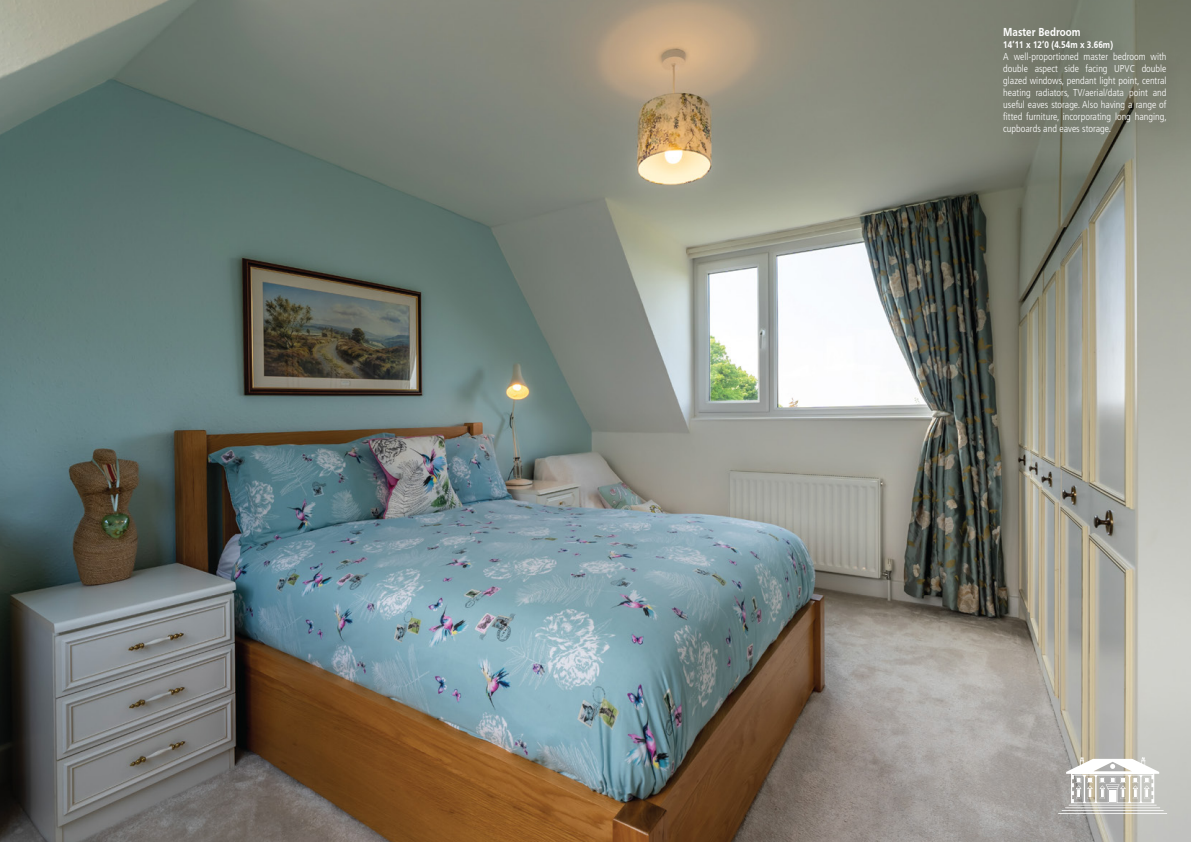
<style>
.page{position:relative;width:1191px;height:842px;background:#fff}
.page>*{position:absolute;margin:0;border:0;box-sizing:border-box;transform-origin:0 0}
.t1{font:700 12px "Frutiger Cnd";color:#fff}
.t2{font:300 condensed 10px/12px "Frutiger LT Std";color:#fff;text-align:justify}
.t3{font:700 10px "Frutiger Cnd";color:#fff}
</style>
<div class="page">
<img style="left:0;top:0;width:1191px;height:842px">
<img style="left:995px;top:18px;width:196px;height:248px">
<svg style="left:1058px;top:757px;width:109px;height:57px"></svg>
<p class="t1" style="left:1003px;top:25px;width:79px">Master Bedroom</p>
<p class="t3" style="left:1003px;top:39px;width:111px">14’11 x 12’0 (4.54m x 3.66m)</p>
<p class="t2" style="left:1003px;top:51px;width:165px">A well-proportioned master bedroom with double aspect side facing UPVC double glazed windows, pendant light point, central heating radiators, TV/aerial/data point and useful eaves storage. Also having a range of fitted furniture, incorporating long hanging, cupboards and eaves storage.</p>
</div>
